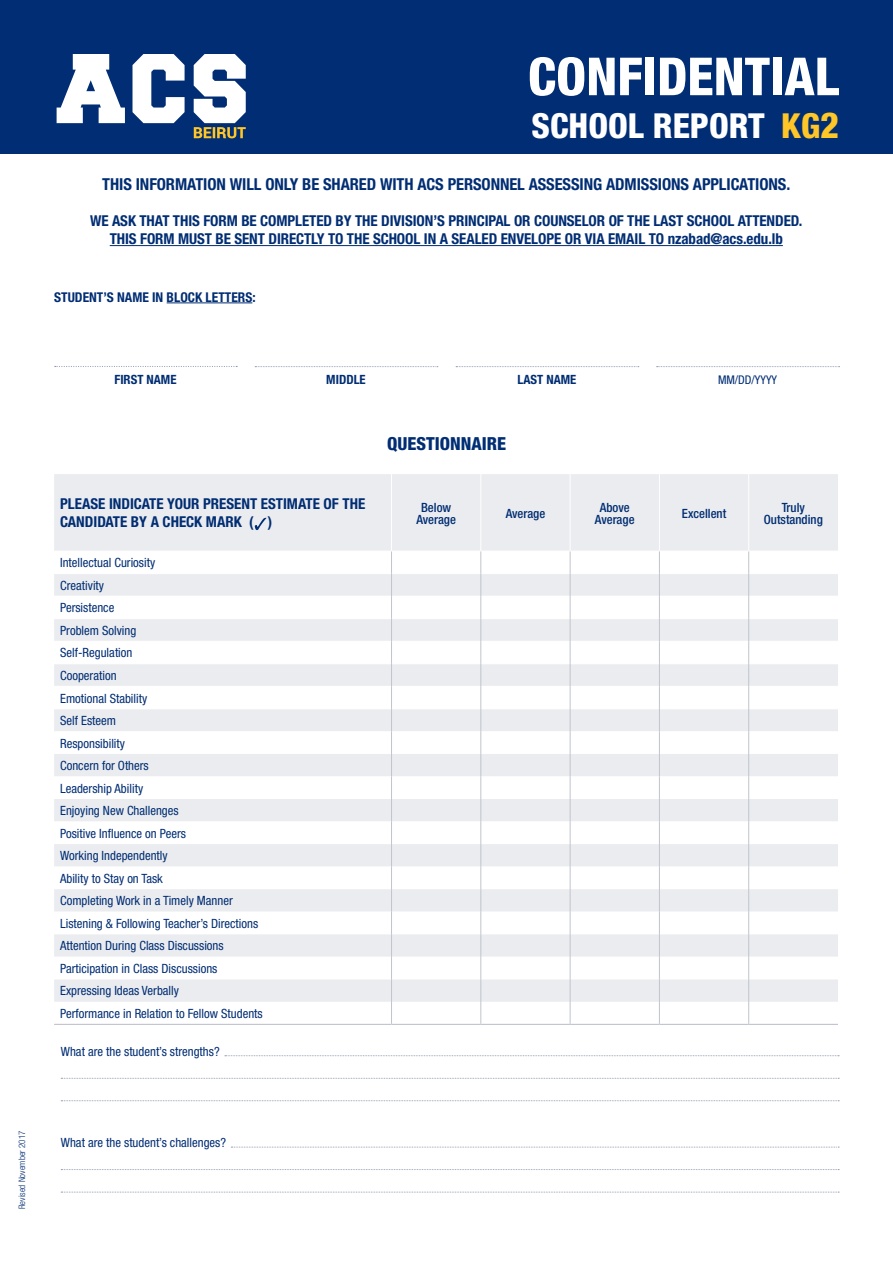
<style>
.page{position:relative;width:893px;height:1263px;background:#fff}
.page>*{position:absolute;margin:0;border:0;box-sizing:border-box;transform-origin:0 0}
.t1{font:800 condensed 52.5px "Helvetica Neue";color:#fff}
.t2{font:800 condensed 34.5px "Helvetica Neue";color:#fff}
.t3{font:800 condensed 18px "Helvetica Neue";color:#002d73}
.t4{font:700 condensed 16.5px "Helvetica Neue";letter-spacing:-.005em;color:#002d73}
.t5{font:700 condensed 15px/18px "Helvetica Neue";color:#002d73}
.t6{font:700 condensed 13.5px "Helvetica Neue";color:#002d73}
.t7{font:condensed 12.75px/22.5px "Helvetica Neue";color:#002d73}
.t8{font:500 condensed 12.75px/12px "Helvetica Neue";color:#002d73;text-align:center}
.t9{font:700 condensed 12.75px "Helvetica Neue";color:#002d73}
.t10{font:condensed 12px "Helvetica Neue";color:#002d73}
.t11{font:300 condensed 9px "Helvetica Neue";color:#002d73}
.s1{color:#ffc628}
.s2{font-size:36px;color:#ffc628}
</style>
<div class="page">
<div style="left:0;top:0;width:893px;height:153px;background:#002d73"></div>
<svg style="left:57px;top:54px;width:68px;height:69px"></svg>
<svg style="left:132px;top:54px;width:53px;height:69px"></svg>
<svg style="left:194px;top:54px;width:52px;height:84px"></svg>
<div style="left:54px;top:474px;width:784px;height:257px;background:#ebecef"></div>
<svg style="left:54px;top:552px;width:784px;height:156px"></svg>
<svg style="left:54px;top:731px;width:784px;height:293px"></svg>
<hr style="left:391px;top:474px;width:1px;height:77px;background:#fff">
<hr style="left:480px;top:474px;width:1px;height:77px;background:#fff">
<hr style="left:570px;top:474px;width:1px;height:77px;background:#fff">
<hr style="left:659px;top:474px;width:1px;height:77px;background:#fff">
<hr style="left:748px;top:474px;width:1px;height:77px;background:#fff">
<hr style="left:54px;top:551px;width:337px;height:1px;background:#fff">
<hr style="left:391px;top:551px;width:90px;height:1px;background:#fff">
<hr style="left:481px;top:551px;width:89px;height:1px;background:#fff">
<hr style="left:570px;top:551px;width:89px;height:1px;background:#fff">
<hr style="left:659px;top:551px;width:90px;height:1px;background:#fff">
<hr style="left:749px;top:551px;width:89px;height:1px;background:#fff">
<hr style="left:54px;top:573px;width:337px;height:1px;background:#fff">
<hr style="left:392px;top:573px;width:89px;height:1px;background:#fff">
<hr style="left:481px;top:573px;width:89px;height:1px;background:#fff">
<hr style="left:570px;top:573px;width:89px;height:1px;background:#fff">
<hr style="left:660px;top:573px;width:88px;height:1px;background:#fff">
<hr style="left:749px;top:573px;width:89px;height:1px;background:#fff">
<hr style="left:54px;top:596px;width:337px;height:1px;background:#fff">
<hr style="left:392px;top:596px;width:89px;height:1px;background:#fff">
<hr style="left:481px;top:596px;width:89px;height:1px;background:#fff">
<hr style="left:570px;top:596px;width:89px;height:1px;background:#fff">
<hr style="left:660px;top:596px;width:88px;height:1px;background:#fff">
<hr style="left:749px;top:596px;width:89px;height:1px;background:#fff">
<hr style="left:54px;top:618px;width:337px;height:1px;background:#fff">
<hr style="left:392px;top:618px;width:89px;height:1px;background:#fff">
<hr style="left:481px;top:618px;width:89px;height:1px;background:#fff">
<hr style="left:570px;top:618px;width:89px;height:1px;background:#fff">
<hr style="left:660px;top:618px;width:88px;height:1px;background:#fff">
<hr style="left:749px;top:618px;width:89px;height:1px;background:#fff">
<hr style="left:54px;top:641px;width:337px;height:1px;background:#fff">
<hr style="left:392px;top:641px;width:89px;height:1px;background:#fff">
<hr style="left:481px;top:641px;width:89px;height:1px;background:#fff">
<hr style="left:570px;top:641px;width:89px;height:1px;background:#fff">
<hr style="left:660px;top:641px;width:88px;height:1px;background:#fff">
<hr style="left:749px;top:641px;width:89px;height:1px;background:#fff">
<hr style="left:54px;top:663px;width:337px;height:1px;background:#fff">
<hr style="left:392px;top:663px;width:89px;height:1px;background:#fff">
<hr style="left:481px;top:663px;width:89px;height:1px;background:#fff">
<hr style="left:570px;top:663px;width:89px;height:1px;background:#fff">
<hr style="left:660px;top:663px;width:88px;height:1px;background:#fff">
<hr style="left:749px;top:663px;width:89px;height:1px;background:#fff">
<hr style="left:54px;top:686px;width:337px;height:1px;background:#fff">
<hr style="left:392px;top:686px;width:89px;height:1px;background:#fff">
<hr style="left:481px;top:686px;width:89px;height:1px;background:#fff">
<hr style="left:570px;top:686px;width:89px;height:1px;background:#fff">
<hr style="left:660px;top:686px;width:88px;height:1px;background:#fff">
<hr style="left:749px;top:686px;width:89px;height:1px;background:#fff">
<hr style="left:54px;top:708px;width:337px;height:1px;background:#fff">
<hr style="left:392px;top:708px;width:89px;height:1px;background:#fff">
<hr style="left:481px;top:708px;width:89px;height:1px;background:#fff">
<hr style="left:570px;top:708px;width:89px;height:1px;background:#fff">
<hr style="left:660px;top:708px;width:88px;height:1px;background:#fff">
<hr style="left:749px;top:708px;width:89px;height:1px;background:#fff">
<svg style="left:391px;top:551px;width:1px;height:473px"></svg>
<svg style="left:481px;top:551px;width:1px;height:473px"></svg>
<svg style="left:570px;top:551px;width:1px;height:473px"></svg>
<svg style="left:659px;top:551px;width:1px;height:473px"></svg>
<svg style="left:748px;top:551px;width:1px;height:473px"></svg>
<hr style="left:54px;top:1024px;width:337px;height:1px;background:#c1c4ce">
<hr style="left:391px;top:1024px;width:90px;height:1px;background:#c1c4ce">
<hr style="left:481px;top:1024px;width:89px;height:1px;background:#c1c4ce">
<hr style="left:570px;top:1024px;width:89px;height:1px;background:#c1c4ce">
<hr style="left:659px;top:1024px;width:90px;height:1px;background:#c1c4ce">
<hr style="left:749px;top:1024px;width:89px;height:1px;background:#c1c4ce">
<svg style="left:225px;top:1055px;width:614px;height:1px"></svg>
<svg style="left:61px;top:1078px;width:778px;height:1px"></svg>
<svg style="left:61px;top:1100px;width:778px;height:1px"></svg>
<svg style="left:231px;top:1147px;width:608px;height:1px"></svg>
<svg style="left:61px;top:1169px;width:778px;height:1px"></svg>
<svg style="left:61px;top:1192px;width:778px;height:1px"></svg>
<hr style="left:110px;top:245px;width:673px;height:1px;background:#002d73">
<svg style="left:657px;top:366px;width:183px;height:1px"></svg>
<svg style="left:55px;top:366px;width:182px;height:1px"></svg>
<svg style="left:255px;top:366px;width:183px;height:1px"></svg>
<svg style="left:456px;top:366px;width:183px;height:1px"></svg>
<hr style="left:167px;top:303px;width:85px;height:1px;background:#002d73">
<svg style="left:255px;top:518px;width:11px;height:12px"></svg>
<h1 class="t1" style="left:528px;top:44px;width:313px">CONFIDENTIAL</h1>
<h2 class="t2" style="left:531px;top:105px;width:309px">SCHOOL REPORT <span class="s1">KG</span><span class="s2">2</span></h2>
<p class="t4" style="left:102px;top:174px;width:325px">THIS INFORMATION WILL ONLY BE SHARED WITH ACS</p>
<p class="t4" style="left:448px;top:174px;width:344px">PERSONNEL ASSESSING ADMISSIONS APPLICATIONS.</p>
<p class="t5" style="left:90px;top:212px;width:32px">WE ASK</p>
<p class="t5" style="left:139px;top:212px;width:9px">THAT</p>
<p class="t5" style="left:173px;top:212px;width:8px">THIS</p>
<p class="t5" style="left:203px;top:212px;width:10px">FORM</p>
<p class="t5" style="left:241px;top:212px;width:63px">BECOMPLETED</p>
<p class="t5" style="left:336px;top:212px;width:73px">BY THE DIVISION</p>
<p class="t5" style="left:433px;top:212px;width:30px">’S PRINCI</p>
<p class="t5" style="left:488px;top:212px;width:55px">PALORCOUNSELOR</p>
<p class="t5" style="left:609px;top:212px;width:53px">OFTHE LAST</p>
<p class="t5" style="left:687px;top:212px;width:9px">SCHOOL</p>
<p class="t5" style="left:738px;top:212px;width:9px">ATTENDED</p>
<p class="t5" style="left:799px;top:212px;width:5px">.</p>
<p class="t5" style="left:110px;top:230px;width:8px">THIS</p>
<p class="t5" style="left:140px;top:230px;width:10px">FORM</p>
<p class="t5" style="left:178px;top:230px;width:10px">MUST</p>
<p class="t5" style="left:215px;top:230px;width:28px">BE SENT</p>
<p class="t5" style="left:268px;top:230px;width:8px">DIRECTLY</p>
<p class="t5" style="left:328px;top:230px;width:54px">TOTHE SCHOOL</p>
<p class="t5" style="left:424px;top:230px;width:37px">IN ASEALED</p>
<p class="t5" style="left:501px;top:230px;width:116px">ENVELOPEOR VIA EMAIL</p>
<p class="t5" style="left:649px;top:230px;width:136px">TO NZABAD@ACS.EDU.LB</p>
<p class="t6" style="left:54px;top:289px;width:203px">STUDENT’S NAME IN BLOCK LETTERS:</p>
<p class="t11" style="left:17px;top:1209px;width:80px;rotate:-90deg">Revised November 2017</p>
<p class="t9" style="left:114px;top:372px;width:64px">FIRST NAME</p>
<p class="t9" style="left:326px;top:372px;width:41px">MIDDLE</p>
<p class="t9" style="left:518px;top:372px;width:60px">LAST NAME</p>
<p class="t10" style="left:718px;top:373px;width:61px">MM/DD/YYYY</p>
<h3 class="t3" style="left:387px;top:432px;width:49px">QUESTIONNAIRE</h3>
<p class="t5" style="left:60px;top:495px;width:307px">PLEASE INDICATE YOUR PRESENT ESTIMATE OF THE<br>CANDIDATE BY A CHECK MARK ( )</p>
<p class="t8" style="left:416px;top:501px;width:41px">Below<br>Average</p>
<p class="t8" style="left:506px;top:507px;width:41px">Average</p>
<p class="t8" style="left:595px;top:501px;width:41px">Above<br>Average</p>
<p class="t8" style="left:682px;top:507px;width:46px">Excellent</p>
<p class="t8" style="left:764px;top:501px;width:61px">Truly<br>Outstanding</p>
<p class="t7" style="left:60px;top:551px;width:204px">Intellectual Curiosity<br>Creativity<br>Persistence<br>Problem Solving<br>Self-Regulation<br>Cooperation<br>Emotional Stability<br>Self Esteem<br>Responsibility<br>Concern for Others<br>Leadership Ability<br>Enjoying New Challenges<br>Positive Influence on Peers<br>Working Independently<br>Ability to Stay on Task<br>Completing Work in a Timely Manner<br>Listening &amp; Following Teacher’s Directions<br>Attention During Class Discussions<br>Participation in Class Discussions<br>Expressing Ideas Verbally<br>Performance in Relation to Fellow Students</p>
<p class="t7" style="left:61px;top:1040px;width:160px">What are the student’s strengths?</p>
<p class="t7" style="left:61px;top:1131px;width:167px">What are the student’s challenges?</p>
</div>
